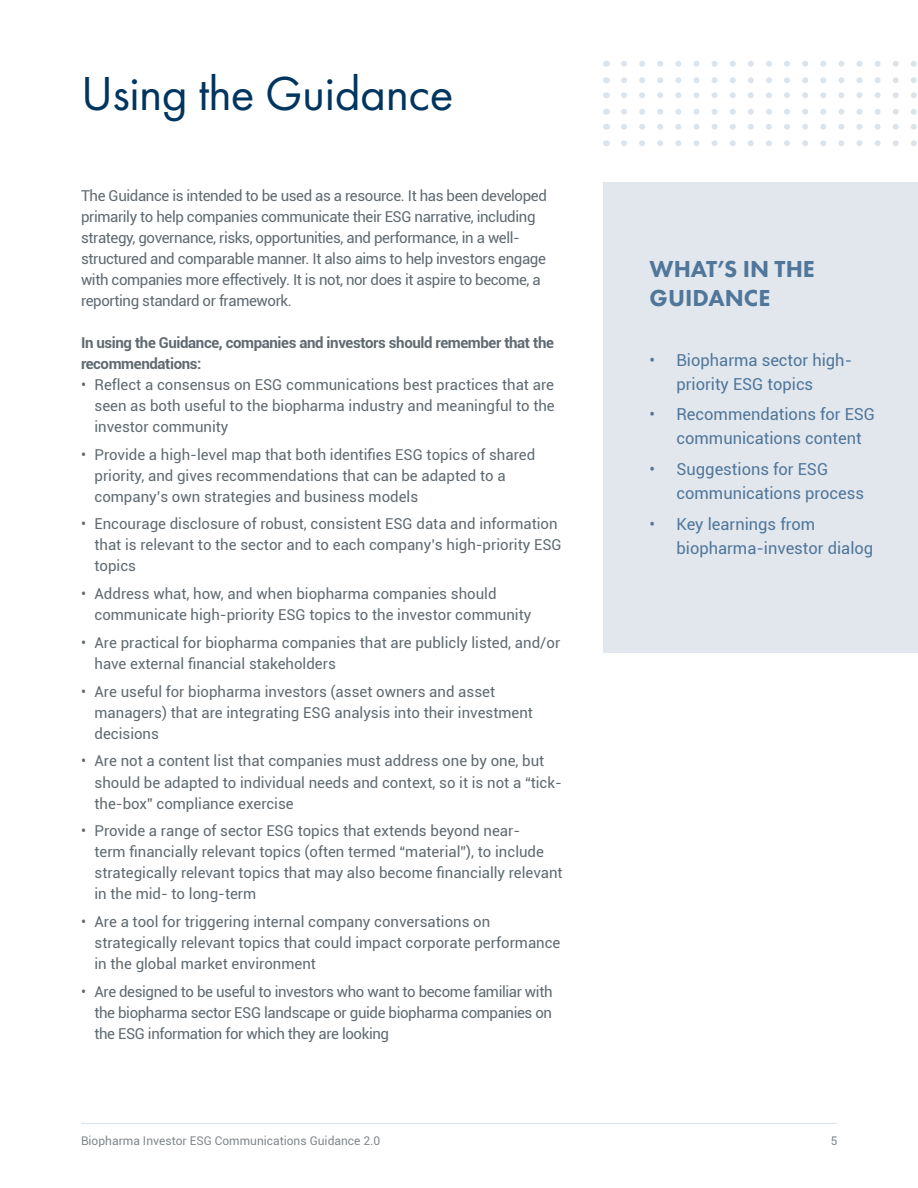
<style>
.page{position:relative;width:918px;height:1188px;background:#fff}
.page>*{position:absolute;margin:0;border:0;box-sizing:border-box;transform-origin:0 0}
.t1{font:49.5px "Futura PT";letter-spacing:-.01em;color:#00355f}
.t2{font:800 24px/28.8px "Futura PT";color:#50769a}
.t3{font:16.5px/24px "Roboto";color:#50769a}
.t4{font:15px/21px "Roboto";color:#606a70}
.t5{font:15px/21px "Roboto";letter-spacing:-.025em;color:#606a70}
.t6{font:700 15px/21px "Roboto";letter-spacing:-.025em;color:#606a70}
.t7{font:12px "Roboto";color:#606a70}
</style>
<div class="page">
<hr style="left:81px;top:1123px;width:756px;height:1px;background:#50769a">
<div style="left:603px;top:183px;width:315px;height:470px;background:#e1e7ed"></div>
<svg style="left:624px;top:61px;width:293px;height:6px"></svg>
<svg style="left:624px;top:77px;width:293px;height:6px"></svg>
<svg style="left:624px;top:92px;width:293px;height:6px"></svg>
<svg style="left:624px;top:109px;width:293px;height:6px"></svg>
<svg style="left:624px;top:124px;width:293px;height:6px"></svg>
<svg style="left:624px;top:140px;width:293px;height:6px"></svg>
<h1 class="t1" style="left:81px;top:64px;width:374px">Using the Guidance</h1>
<p class="t5" style="left:81px;top:185px;width:467px">The Guidance is intended to be used as a resource. It has been developed primarily to help companies communicate their ESG narrative, including strategy, governance, risks, opportunities, and performance, in a well&shy;structured and comparable manner. It also aims to help investors engage with companies more effectively. It is not, nor does it aspire to become, a reporting standard or framework.</p>
<p class="t6" style="left:81px;top:332px;width:474px">In using the Guidance, companies and investors should remember that the recommendations:</p>
<p class="t4" style="left:94px;top:374px;width:462px;text-align:justify;text-indent:-14px">• Reflect a consensus on ESG communications best practices that are seen as both useful to the biopharma industry and meaningful to the investor community</p>
<p class="t4" style="left:94px;top:443px;width:442px;text-indent:-14px">• Provide a high-level map that both identifies ESG topics of shared priority, and gives recommendations that can be adapted to a company’s own strategies and business models</p>
<p class="t4" style="left:94px;top:513px;width:469px;text-indent:-14px">• Encourage disclosure of robust, consistent ESG data and information that is relevant to the sector and to each company’s high-priority ESG topics</p>
<p class="t4" style="left:94px;top:583px;width:438px;text-indent:-14px">• Address what, how, and when biopharma companies should communicate high-priority ESG topics to the investor community</p>
<p class="t4" style="left:94px;top:632px;width:467px;text-indent:-14px">• Are practical for biopharma companies that are publicly listed, and/or have external financial stakeholders</p>
<p class="t4" style="left:94px;top:680px;width:440px;text-indent:-14px">• Are useful for biopharma investors (asset owners and asset managers) that are integrating ESG analysis into their investment decisions</p>
<p class="t4" style="left:94px;top:750px;width:469px;text-indent:-14px">• Are not a content list that companies must address one by one, but should be adapted to individual needs and context, so it is not a “tick&shy;the-box” compliance exercise</p>
<p class="t4" style="left:94px;top:820px;width:470px;text-indent:-14px">• Provide a range of sector ESG topics that extends beyond near-<br>term financially relevant topics (often termed “material”), to include strategically relevant topics that may also become financially relevant in the mid- to long-term</p>
<p class="t4" style="left:94px;top:911px;width:467px;text-indent:-14px">• Are a tool for triggering internal company conversations on strategically relevant topics that could impact corporate performance in the global market environment</p>
<p class="t4" style="left:94px;top:980px;width:460px;text-align:justify;text-indent:-14px">• Are designed to be useful to investors who want to become familiar with the biopharma sector ESG landscape or guide biopharma companies on the ESG information for which they are looking</p>
<h2 class="t2" style="left:650px;top:255px;width:167px">WHAT’S IN THE<br>GUIDANCE</h2>
<p class="t3" style="left:676px;top:347px;width:177px;text-indent:-27px">• Biopharma sector high&shy;priority ESG topics</p>
<p class="t3" style="left:676px;top:402px;width:200px;text-indent:-27px">• Recommendations for ESG communications content</p>
<p class="t3" style="left:676px;top:457px;width:189px;text-indent:-27px">• Suggestions for ESG communications process</p>
<p class="t3" style="left:676px;top:511px;width:198px;text-indent:-27px">• Key learnings from biopharma-investor dialog</p>
<p class="t7" style="left:81px;top:1132px;width:301px">Biopharma Investor ESG Communications Guidance 2.0</p>
<p class="t7" style="left:830px;top:1132px;width:8px">5</p>
</div>
